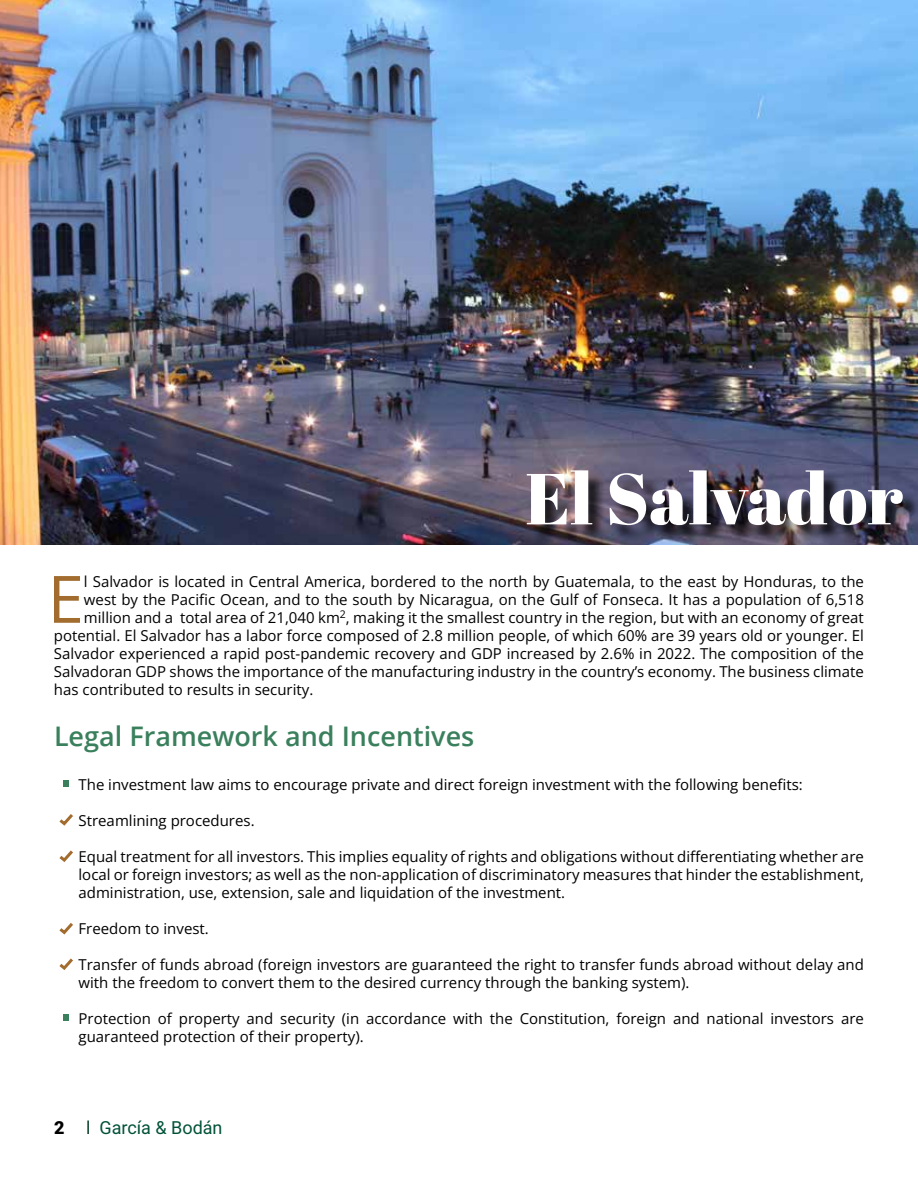
<style>
.page{position:relative;width:918px;height:1188px;background:#fff}
.page>*{position:absolute;margin:0;border:0;box-sizing:border-box;transform-origin:0 0}
.t1{font:72px "Abril Fatface";color:#fff}
.t2{font:65.4px "Open Sans";color:#a26c2f}
.t3{font:600 27px "Open Sans";color:#3a805d}
.t4{font:18px "Roboto";color:#025239}
.t5{font:900 18px "Roboto";color:#000}
.t6{font:15px/18px "Open Sans";color:#000}
</style>
<div class="page">
<img style="left:0;top:0;width:918px;height:544px">
<div style="left:63px;top:780px;width:6px;height:7px;background:#3a805d"></div>
<svg style="left:63px;top:1015px;width:6px;height:6px"></svg>
<svg style="left:59px;top:958px;width:14px;height:12px"></svg>
<svg style="left:59px;top:923px;width:14px;height:12px"></svg>
<svg style="left:59px;top:850px;width:14px;height:12px"></svg>
<svg style="left:59px;top:814px;width:14px;height:12px"></svg>
<div style="left:530px;top:473px;width:388px;height:70px;background:#000;opacity:.75"></div>
<svg style="left:87px;top:1120px;width:2px;height:14px"></svg>
<h1 class="t1" style="left:525px;top:448px;width:379px">El Salvador</h1>
<h2 class="t2" style="left:48px;top:554px;width:38px">E</h2>
<p class="t6" style="left:84px;top:572px;width:782px">l Salvador is located in Central America, bordered to the north by Guatemala, to the east by Honduras, to the</p>
<p class="t6" style="left:84px;top:590px;width:782px">west by the Pacific Ocean, and to the south by Nicaragua, on the Gulf of Fonseca. It has a population of 6,518</p>
<p class="t6" style="left:84px;top:608px;width:781px">million and a total area of 21,040 km<sup>2</sup>, making it the smallest country in the region, but with an economy of great</p>
<p class="t6" style="left:54px;top:626px;width:812px">potential. El Salvador has a labor force composed of 2.8 million people, of which 60% are 39 years old or younger. El</p>
<p class="t6" style="left:54px;top:644px;width:812px">Salvador experienced a rapid post-pandemic recovery and GDP increased by 2.6% in 2022. The composition of the</p>
<p class="t6" style="left:54px;top:662px;width:811px">Salvadoran GDP shows the importance of the manufacturing industry in the country’s economy. The business climate</p>
<p class="t6" style="left:54px;top:680px;width:261px">has contributed to results in security.</p>
<h3 class="t3" style="left:54px;top:717px;width:422px">Legal Framework and Incentives</h3>
<p class="t6" style="left:79px;top:775px;width:726px">The investment law aims to encourage private and direct foreign investment with the following benefits:</p>
<p class="t6" style="left:79px;top:811px;width:178px">Streamlining procedures.</p>
<p class="t6" style="left:79px;top:847px;width:787px;text-align:justify">Equal treatment for all investors. This implies equality of rights and obligations without differentiating whether are local or foreign investors; as well as the non-application of discriminatory measures that hinder the establishment, administration, use, extension, sale and liquidation of the investment.</p>
<p class="t6" style="left:79px;top:919px;width:132px">Freedom to invest.</p>
<p class="t6" style="left:79px;top:955px;width:787px">Transfer of funds abroad (foreign investors are guaranteed the right to transfer funds abroad without delay and with the freedom to convert them to the desired currency through the banking system).</p>
<p class="t6" style="left:79px;top:1009px;width:787px">Protection of property and security (in accordance with the Constitution, foreign and national investors are guaranteed protection of their property).</p>
<p class="t5" style="left:54px;top:1115px;width:12px">2</p>
<p class="t4" style="left:99px;top:1115px;width:125px">García &amp; Bodán</p>
</div>
